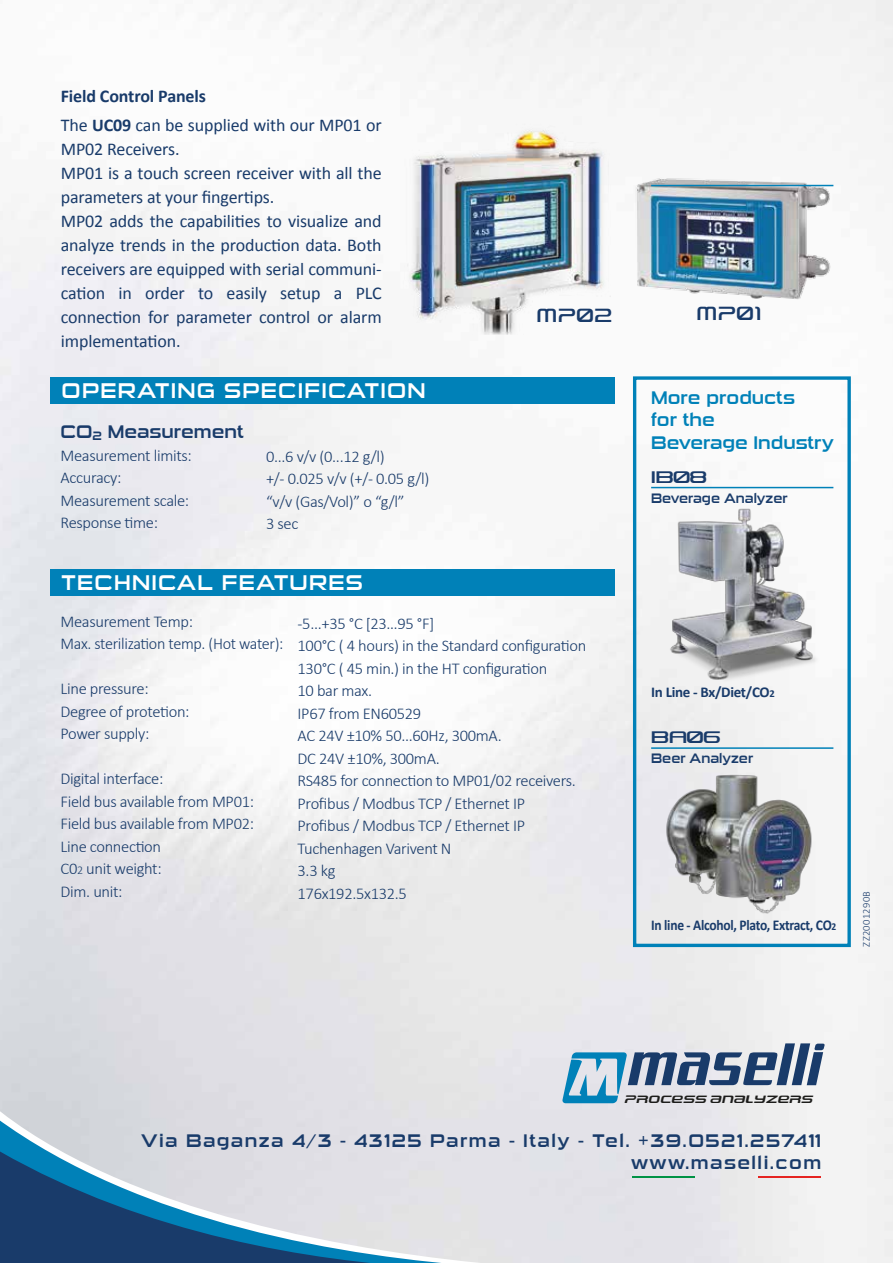
<style>
.page{position:relative;width:893px;height:1263px;background:#fff}
.page>*{position:absolute;margin:0;border:0;box-sizing:border-box;transform-origin:0 0}
.t1{font:21px "Sui Generis Rg";letter-spacing:.06em;color:#fff}
.t2{font:18px/24px "Calibri";letter-spacing:-.005em;color:#193b6a}
.t3{font:18px/22.5px "Sui Generis Rg";letter-spacing:.08em;color:#193b6a;text-align:right}
.t4{font:18px/22.2px "Sui Generis Rg";color:#0081b8}
.t5{font:18px "Sui Generis Rg";color:#193b6a}
.t6{font:17.1px "maselli";letter-spacing:.08em;color:#193b6a;scale:.88 1}
.t7{font:300 16.5px/22.5px "Calibri";letter-spacing:-.02em;color:#193b6a}
.t8{font:700 15px "Calibri";letter-spacing:-.02em;color:#193b6a;scale:.9 1}
.t9{font:700 15px "Calibri";letter-spacing:-.02em;color:#193b6a}
.t10{font:15px "maselli";color:#193b6a}
.t11{font:13.5px "Sui Generis Rg";color:#193b6a;scale:.95 1}
.t12{font:italic 11.85px "maselli";color:#1d1d1b}
.t13{font:300 10.5px "Calibri";letter-spacing:.03em;color:#193b6a}
.s1{font-weight:700}
.s2{font-size:12px}
.s3{font-size:10.5px}
</style>
<div class="page">
<img style="left:0;top:0;width:893px;height:1263px">
<img style="left:369px;top:116px;width:292px;height:219px">
<img style="left:625px;top:168px;width:209px;height:133px">
<div style="left:633px;top:376px;width:218px;height:571px;border:3px solid #0081b8"></div>
<hr style="left:651px;top:185px;width:182px;height:1px;background:#0081b8">
<img style="left:646px;top:464px;width:192px;height:272px">
<hr style="left:651px;top:487px;width:182px;height:1px;background:#0081b8">
<hr style="left:651px;top:747px;width:182px;height:2px;background:#0081b8">
<svg style="left:0;top:1085px;width:562px;height:10px;background:#dddde2"></svg>
<svg style="left:0;top:1095px;width:633px;height:37px;background:#dcdde2"></svg>
<svg style="left:0;top:1132px;width:633px;height:131px;background:#a9bacb"></svg>
<img style="left:661px;top:759px;width:158px;height:175px">
<svg style="left:562px;top:1043px;width:263px;height:60px;background:#9eb2c6"></svg>
<hr style="left:633px;top:1176px;width:62px;height:1px;background:#009245">
<hr style="left:758px;top:1176px;width:63px;height:1px;background:#e52421">
<div style="left:50px;top:377px;width:564px;height:26px;background:#0081b8"></div>
<div style="left:50px;top:570px;width:564px;height:26px;background:#0081b8"></div>
<p class="t2" style="left:61px;top:82px;width:322px;line-height:28.5px"><span class="s1">Field Control Panels<br></span>The <span class="s1">UC09</span> can be supplied with our MP01 or</p>
<p class="t2" style="left:61px;top:137px;width:322px">MP02 Receivers.<br>MP01 is a touch screen receiver with all the parameters at your fingertips.<br>MP02 adds the capabilities to visualize and analyze trends in the production data. Both receivers are equipped with serial communi&shy;cation in order to easily setup a PLC connection for parameter control or alarm implementation.</p>
<p class="t1" style="left:62px;top:378px;width:366px">OPERATING SPECIFICATION</p>
<p class="t5" style="left:61px;top:422px;width:185px">CO<sub>2</sub> Measurement</p>
<p class="t7" style="left:61px;top:443px;width:133px">Measurement limits:<br>Accuracy:<br>Measurement scale:<br>Response time:</p>
<p class="t7" style="left:266px;top:444px;width:165px">0...6 v/v (0...12 g/l)<br>+/- 0.025 v/v (+/- 0.05 g/l) “v/v (Gas/Vol)” o “g/l”<br>3 sec</p>
<p class="t1" style="left:62px;top:571px;width:303px">TECHNICAL FEATURES</p>
<p class="t6" style="left:537px;top:307px;width:87px">MP02</p>
<p class="t6" style="left:697px;top:304px;width:74px">MP01</p>
<p class="t4" style="left:651px;top:387px;width:184px">More products<br>for the<br>Beverage Industry</p>
<p class="t10" style="left:651px;top:469px;width:58px">IB08</p>
<p class="t11" style="left:651px;top:490px;width:145px">Beverage Analyzer</p>
<p class="t7" style="left:61px;top:609px;width:225px">Measurement Temp:<br>Max. sterilization temp. (Hot water):</p>
<p class="t7" style="left:61px;top:676px;width:131px">Line pressure:<br>Degree of protetion:<br>Power supply:</p>
<p class="t7" style="left:61px;top:766px;width:195px">Digital interface:<br>Field bus available from MP01:<br>Field bus available from MP02:<br>Line connection<br>C0<span class="s2">2</span> unit weight:<br>Dim. unit:</p>
<p class="t7" style="left:298px;top:611px;width:290px">-5...+35 °C [23…95 °F]<br>100°C ( 4 hours) in the Standard configuration<br>130°C ( 45 min.) in the HT configuration<br>10 bar max.<br>IP67 from EN60529<br>AC 24V ±10% 50...60Hz, 300mA.<br>DC 24V ±10%, 300mA.<br>RS485 for connection to MP01/02 receivers.<br>Profibus / Modbus TCP / Ethernet IP<br>Profibus / Modbus TCP / Ethernet IP<br>Tuchenhagen Varivent N<br>3.3 kg<br>176x192.5x132.5</p>
<p class="t9" style="left:651px;top:682px;width:125px">In Line - Bx/Diet/CO<span class="s3">2</span></p>
<p class="t10" style="left:651px;top:729px;width:71px">BA06</p>
<p class="t11" style="left:651px;top:750px;width:109px">Beer Analyzer</p>
<p class="t8" style="left:651px;top:915px;width:207px">In line - Alcohol, Plato, Extract, CO<span class="s3">2</span></p>
<p class="t13" style="left:860px;top:946px;width:57px;rotate:-90deg">ZZ2001290B</p>
<p class="t12" style="left:624px;top:1092px;width:193px">PROCESS ANALYZERS</p>
<p class="t3" style="left:141px;top:1130px;width:682px">Via Baganza 4/3 - 43125 Parma - Italy - Tel. +39.0521.257411 www.maselli.com</p>
</div>
